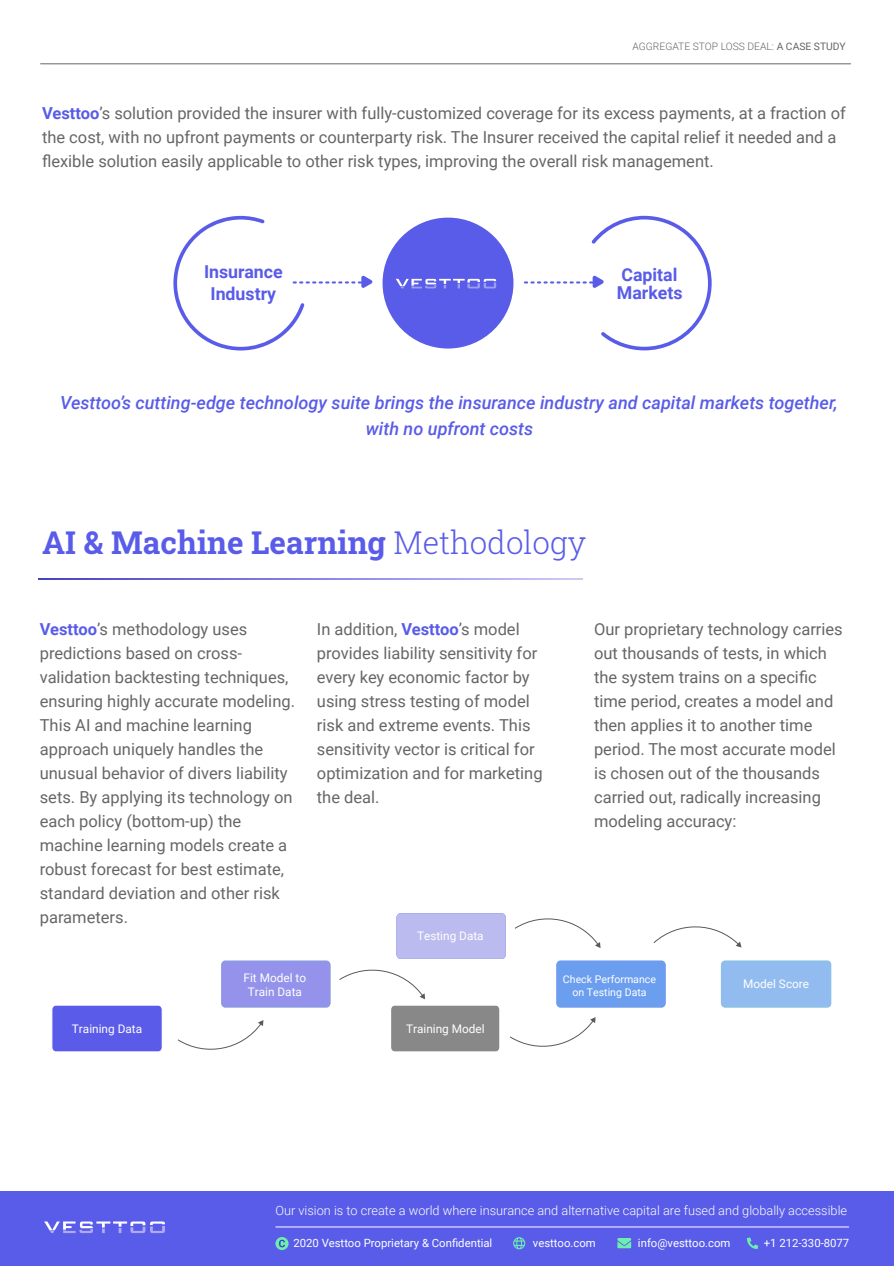
<style>
.page{position:relative;width:894px;height:1266px;background:#fff}
.page>*{position:absolute;margin:0;border:0;box-sizing:border-box;transform-origin:0 0}
.t1{font:700 31.35px "Roboto Slab";color:#595ce8}
.t2{font:italic 500 18px/25.5px "Roboto";color:#595ce8;text-align:center}
.t3{font:700 17.7px/18.3px "Roboto";color:#595ce8}
.t4{font:16.5px/24px "Roboto";color:#666}
.t5{font:300 12.75px "Roboto";color:#fff}
.t6{font:11.85px/14.2px "Roboto";color:#fff;text-align:center}
.t7{font:11.4px "Roboto";color:#fff}
.t8{font:10.65px/12.8px "Roboto";color:#fff;text-align:center}
.t9{font:300 10.35px "Roboto";color:#666}
.s1{font-weight:400}
.s2{font-weight:700;color:#595ce8}
.s3{font-weight:300}
</style>
<div class="page">
<hr style="left:40px;top:63px;width:811px;height:1px;background:#666">
<div style="left:51px;top:1004px;width:112px;height:49px;background:#5a5be9;border:1px solid #fff;border-radius:4px"></div>
<div style="left:221px;top:961px;width:109px;height:47px;background:#9492ea;border-radius:4px"></div>
<div style="left:390px;top:1004px;width:110px;height:49px;background:#888;border:1px solid #fff;border-radius:4px"></div>
<div style="left:556px;top:961px;width:110px;height:47px;background:#6c9eef;border-radius:4px"></div>
<div style="left:396px;top:913px;width:110px;height:46px;background:#bbbbef;border-radius:4px"></div>
<div style="left:721px;top:961px;width:110px;height:47px;background:#92bcef;border-radius:4px"></div>
<svg style="left:177px;top:1020px;width:86px;height:30px"></svg>
<svg style="left:510px;top:1017px;width:86px;height:30px"></svg>
<svg style="left:339px;top:969px;width:86px;height:30px"></svg>
<svg style="left:515px;top:918px;width:86px;height:30px"></svg>
<svg style="left:653px;top:926px;width:89px;height:21px"></svg>
<svg style="left:39px;top:579px;width:543px;height:1px"></svg>
<div style="left:383px;top:218px;width:130px;height:131px;background:#595ce8;border-radius:50%"></div>
<svg style="left:396px;top:279px;width:100px;height:9px"></svg>
<div style="left:0;top:1191px;width:894px;height:74px;background:#595ce8"></div>
<svg style="left:44px;top:1222px;width:121px;height:11px"></svg>
<svg style="left:513px;top:1237px;width:12px;height:12px"></svg>
<svg style="left:617px;top:1238px;width:14px;height:10px"></svg>
<svg style="left:747px;top:1237px;width:11px;height:12px"></svg>
<svg style="left:275px;top:1237px;width:14px;height:13px"></svg>
<svg style="left:279px;top:1240px;width:6px;height:7px"></svg>
<hr style="left:275px;top:1227px;width:574px;height:1px;background:#fff">
<svg style="left:173px;top:216px;width:200px;height:135px"></svg>
<svg style="left:524px;top:216px;width:188px;height:134px"></svg>
<p class="t9" style="left:633px;top:43px;width:215px">AGGREGATE STOP LOSS DEAL: <span class="s1">A CASE STUDY</span></p>
<p class="t4" style="left:42px;top:103px;width:805px"><span class="s2">Vesttoo</span>’s solution provided the insurer with fully-customized coverage for its excess payments, at a fraction of the cost, with no upfront payments or counterparty risk. The Insurer received the capital relief it needed and a flexible solution easily applicable to other risk types, improving the overall risk management.</p>
<p class="t3" style="left:204px;top:263px;width:80px;line-height:21.3px;text-align:center">Insurance<br>Industry</p>
<p class="t3" style="left:617px;top:267px;width:67px">Capital<br>Markets</p>
<p class="t2" style="left:60px;top:392px;width:779px">Vesttoo’s cutting-edge technology suite brings the insurance industry and capital markets together, with no upfront costs</p>
<h1 class="t1" style="left:42px;top:521px;width:546px">AI &amp; Machine Learning <span class="s3">Methodology</span></h1>
<p class="t4" style="left:40px;top:619px;width:257px"><span class="s2">Vesttoo</span>’s methodology uses predictions based on cross&shy;validation backtesting techniques, ensuring highly accurate modeling.<br>This AI and machine learning approach uniquely handles the unusual behavior of divers liability sets. By applying its technology on each policy (bottom-up) the machine learning models create a robust forecast for best estimate, standard deviation and other risk parameters.</p>
<p class="t4" style="left:317px;top:619px;width:227px">In addition, <span class="s2">Vesttoo</span>’s model provides liability sensitivity for every key economic factor by using stress testing of model risk and extreme events. This sensitivity vector is critical for optimization and for marketing the deal.</p>
<p class="t4" style="left:594px;top:619px;width:250px">Our proprietary technology carries out thousands of tests, in which the system trains on a specific time period, creates a model and then applies it to another time period. The most accurate model is chosen out of the thousands carried out, radically increasing modeling accuracy:</p>
<p class="t6" style="left:417px;top:930px;width:68px">Testing Data</p>
<p class="t6" style="left:72px;top:1023px;width:72px">Training Data</p>
<p class="t6" style="left:244px;top:971px;width:64px">Fit Model to<br>Train Data</p>
<p class="t6" style="left:406px;top:1023px;width:80px">Training Model</p>
<p class="t8" style="left:563px;top:974px;width:95px">Check Performance on Testing Data</p>
<p class="t6" style="left:743px;top:978px;width:68px">Model Score</p>
<p class="t5" style="left:275px;top:1206px;width:573px">Our vision is to create a world where insurance and alternative capital are fused and globally accessible</p>
<p class="t7" style="left:294px;top:1238px;width:200px">2020 Vesttoo Proprietary &amp; Confidential</p>
<p class="t7" style="left:533px;top:1238px;width:64px">vesttoo.com</p>
<p class="t7" style="left:638px;top:1238px;width:94px">info@vesttoo.com</p>
<p class="t7" style="left:764px;top:1238px;width:87px">+1 212-330-8077</p>
</div>
